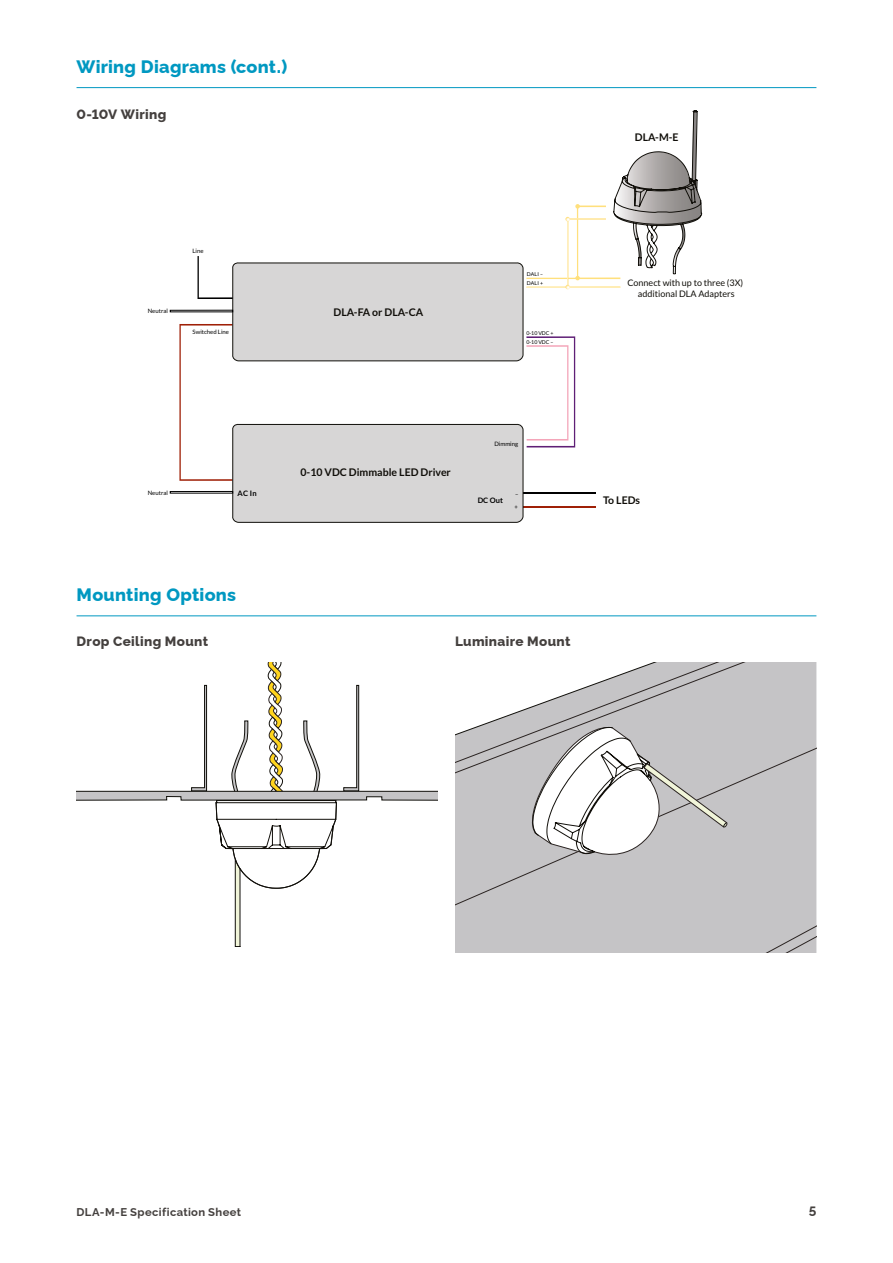
<style>
.page{position:relative;width:893px;height:1263px;background:#fff}
.page>*{position:absolute;margin:0;border:0;box-sizing:border-box;transform-origin:0 0}
.t1{font:800 18px "Raleway";letter-spacing:.015em;color:#0098c1}
.t2{font:800 13.5px "Raleway";letter-spacing:.025em;color:#44403e}
.t3{font:700 13.5px "Raleway";color:#44403e}
.t4{font:700 11.25px "Raleway";letter-spacing:.035em;color:#44403e}
.t5{font:700 10.5px "Lato";color:#100e09}
.t6{font:9px/10.5px "Lato";color:#100e09;text-align:center}
.t7{font:700 7.5px "Lato";color:#000}
.t8{font:6px "Lato";color:#000}
.t9{font:5.25px/8.9px "Lato";letter-spacing:.015em;color:#000}
</style>
<div class="page">
<hr style="left:77px;top:87px;width:739px;height:1px;background:#0098c1">
<svg style="left:179px;top:324px;width:54px;height:157px"></svg>
<div style="left:232px;top:263px;width:291px;height:98px;background:#d7d6d6;border-radius:6px"></div>
<div style="left:232px;top:262px;width:291px;height:99px;border:1px solid #100f0a;border-radius:6px"></div>
<svg style="left:526px;top:336px;width:49px;height:111px"></svg>
<hr style="left:522px;top:493px;width:74px;height:1px;background:#000">
<hr style="left:522px;top:506px;width:74px;height:2px;background:#9f2007">
<div style="left:232px;top:424px;width:291px;height:98px;background:#d7d6d6;border-radius:6px"></div>
<div style="left:232px;top:424px;width:291px;height:99px;border:1px solid #100f0a;border-radius:6px"></div>
<svg style="left:198px;top:256px;width:35px;height:43px"></svg>
<div style="left:170px;top:491px;width:63px;height:2px;border:1px solid #000"></div>
<svg style="left:526px;top:110px;width:176px;height:179px"></svg>
<hr style="left:77px;top:615px;width:739px;height:1px;background:#0098c1">
<svg style="left:77px;top:663px;width:361px;height:284px"></svg>
<svg style="left:455px;top:662px;width:361px;height:291px"></svg>
<svg style="left:522px;top:720px;width:206px;height:144px"></svg>
<h1 class="t1" style="left:77px;top:52px;width:212px">Wiring Diagrams (cont.)</h1>
<p class="t2" style="left:77px;top:104px;width:91px">0-10V Wiring</p>
<p class="t5" style="left:635px;top:131px;width:45px">DLA-M-E</p>
<p class="t8" style="left:148px;top:307px;width:22px">Neutral</p>
<p class="t8" style="left:192px;top:247px;width:13px">Line</p>
<p class="t8" style="left:193px;top:328px;width:38px">Switched Line</p>
<p class="t5" style="left:334px;top:306px;width:91px">DLA-FA or DLA-CA</p>
<p class="t9" style="left:527px;top:270px;width:18px">DALI –<br>DALI +</p>
<p class="t9" style="left:526px;top:329px;width:29px">0-10 VDC +<br>0-10 VDC –</p>
<p class="t6" style="left:627px;top:278px;width:117px">Connect with up to three (3X) additional DLA Adapters</p>
<p class="t8" style="left:148px;top:489px;width:22px">Neutral</p>
<p class="t7" style="left:237px;top:488px;width:21px">AC In</p>
<p class="t5" style="left:300px;top:466px;width:152px">0-10 VDC Dimmable LED Driver</p>
<p class="t8" style="left:494px;top:440px;width:25px">Dimming</p>
<p class="t7" style="left:478px;top:496px;width:27px">DC Out</p>
<p class="t8" style="left:515px;top:504px;width:5px">+</p>
<h1 class="t1" style="left:77px;top:580px;width:161px">Mounting Options</h1>
<p class="t2" style="left:77px;top:631px;width:133px">Drop Ceiling Mount</p>
<p class="t2" style="left:455px;top:631px;width:117px">Luminaire Mount</p>
<p class="t5" style="left:603px;top:494px;width:39px">To LEDs</p>
<p class="t4" style="left:77px;top:1203px;width:166px">DLA-M-E Specification Sheet</p>
<p class="t3" style="left:809px;top:1201px;width:9px">5</p>
</div>
